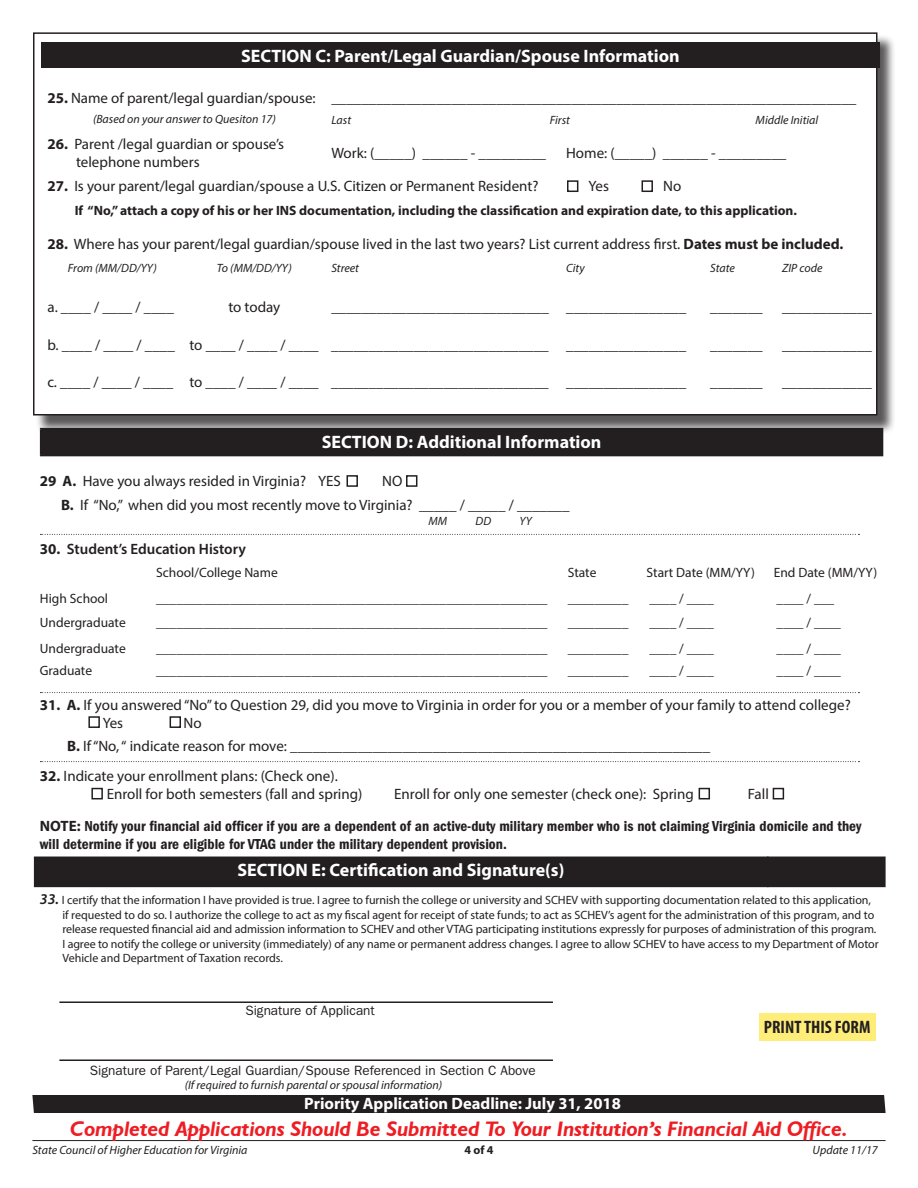
<style>
.page{position:relative;width:918px;height:1188px;background:#fff}
.page>*{position:absolute;margin:0;border:0;box-sizing:border-box;transform-origin:0 0}
.t1{font:italic 700 21px "Humanist 521 BT";color:#ee1d23}
.t2{font:700 18px "Myriad Pro";color:#fff}
.t3{font:700 condensed 18px "Myriad Pro";color:#231f20}
.t4{font:700 16.5px "Myriad Pro";color:#fff}
.t5{font:15px/18px "Myriad Pro";color:#231f20}
.t6{font:15px/18px "ITC Franklin Gothic Std Dm Cd";color:#231f20}
.t7{font:600 15px "Myriad Pro";color:#231f20}
.t8{font:13.5px "Myriad Pro";color:#231f20}
.t9{font:700 13.5px "Myriad Pro";color:#231f20}
.t10{font:13.5px "ITC Franklin Gothic Std";color:#231f20}
.t11{font:12px/14.4px "Myriad Pro";letter-spacing:-.005em;color:#231f20}
.t12{font:italic 12px "Myriad Pro";color:#231f20}
.t13{font:700 12px "Myriad Pro";color:#231f20}
.s1{font-weight:700}
.s2{font-family:"Myriad Pro";font-weight:700}
.s3{font-weight:600;font-style:italic;font-size:15px}
</style>
<div class="page">
<div style="left:35px;top:35px;width:861px;height:399px;background:#231f20;opacity:.75"></div>
<div style="left:34px;top:33px;width:843px;height:382px;background:#fff"></div>
<div style="left:33px;top:32px;width:845px;height:384px;border:2px solid #231f20"></div>
<div style="left:41px;top:42px;width:839px;height:26px;background:#231f20"></div>
<div style="left:34px;top:857px;width:852px;height:30px;background:#231f20"></div>
<hr style="left:767px;top:857px;width:2px;height:30px;background:#231f20">
<div style="left:41px;top:429px;width:842px;height:27px;background:#231f20"></div>
<hr style="left:40px;top:428px;width:843px;height:1px;background:#231f20">
<svg style="left:40px;top:429px;width:1px;height:26px"></svg>
<hr style="left:40px;top:455px;width:843px;height:1px;background:#231f20">
<hr style="left:32px;top:1140px;width:854px;height:1px;background:#231f20">
<div style="left:32px;top:1095px;width:854px;height:18px;background:#231f20"></div>
<div style="left:759px;top:1014px;width:116px;height:27px;background:#ffed7a"></div>
<div style="left:567px;top:180px;width:11px;height:12px;border:2px solid #231f20"></div>
<div style="left:642px;top:180px;width:11px;height:12px;border:2px solid #231f20"></div>
<div style="left:346px;top:475px;width:12px;height:12px;border:2px solid #231f20"></div>
<div style="left:406px;top:475px;width:11px;height:12px;border:2px solid #231f20"></div>
<div style="left:170px;top:716px;width:11px;height:12px;border:2px solid #231f20"></div>
<div style="left:91px;top:788px;width:12px;height:11px;border:2px solid #231f20"></div>
<div style="left:699px;top:788px;width:11px;height:11px;border:2px solid #231f20"></div>
<div style="left:88px;top:716px;width:12px;height:12px;border:2px solid #231f20"></div>
<div style="left:773px;top:788px;width:11px;height:11px;border:2px solid #231f20"></div>
<hr style="left:59px;top:1001px;width:494px;height:2px;background:#231f20">
<hr style="left:59px;top:1059px;width:494px;height:2px;background:#231f20">
<svg style="left:40px;top:534px;width:819px;height:1px"></svg>
<svg style="left:40px;top:692px;width:819px;height:1px"></svg>
<svg style="left:40px;top:761px;width:819px;height:1px"></svg>
<p class="t2" style="left:241px;top:44px;width:440px">SECTION C: Parent/Legal Guardian/Spouse Information</p>
<p class="t5" style="left:47px;top:89px;width:810px"><span class="s1">25.</span> Name of parent/legal guardian/spouse: ______________________________________________________________________</p>
<p class="t12" style="left:331px;top:113px;width:21px">Last</p>
<p class="t12" style="left:550px;top:113px;width:22px">First</p>
<p class="t12" style="left:756px;top:113px;width:64px">Middle Initial</p>
<p class="t5" style="left:76px;top:135px;width:210px;text-indent:-29px"><span class="s1">26.</span> Parent /legal guardian or spouse’s telephone numbers</p>
<p class="t5" style="left:331px;top:144px;width:216px">Work: (_____) ______ - _________</p>
<p class="t5" style="left:566px;top:144px;width:222px">Home: (_____) ______ - _________</p>
<p class="t5" style="left:47px;top:176px;width:493px"><span class="s1">27.</span> Is your parent/legal guardian/spouse a U.S. Citizen or Permanent Resident?</p>
<p class="t5" style="left:589px;top:177px;width:22px">Yes</p>
<p class="t5" style="left:663px;top:177px;width:20px">No</p>
<p class="t9" style="left:75px;top:201px;width:724px">If “No,” attach a copy of his or her INS documentation, including the classification and expiration date, to this application.</p>
<p class="t5" style="left:47px;top:235px;width:798px"><span class="s1">28.</span> Where has your parent/legal guardian/spouse lived in the last two years? List current address first. <span class="s1">Dates must be included.</span></p>
<p class="t12" style="left:68px;top:260px;width:90px">From (MM/DD/YY)</p>
<p class="t12" style="left:217px;top:260px;width:77px">To (MM/DD/YY)</p>
<p class="t12" style="left:331px;top:260px;width:29px">Street</p>
<p class="t12" style="left:566px;top:260px;width:20px">City</p>
<p class="t12" style="left:710px;top:260px;width:26px">State</p>
<p class="t12" style="left:782px;top:260px;width:42px">ZIP code</p>
<p class="t5" style="left:47px;top:298px;width:128px">a. ____ / ____ / ____</p>
<p class="t5" style="left:228px;top:298px;width:54px">to today</p>
<p class="t5" style="left:331px;top:298px;width:356px">_____________________________ ________________</p>
<p class="t5" style="left:710px;top:298px;width:54px">_______</p>
<p class="t5" style="left:782px;top:298px;width:91px">____________</p>
<p class="t5" style="left:47px;top:335px;width:640px">b. ____ / ____ / ____ to ____ / ____ / ____ _____________________________ ________________</p>
<p class="t5" style="left:710px;top:335px;width:54px">_______</p>
<p class="t5" style="left:782px;top:335px;width:91px">____________</p>
<p class="t5" style="left:47px;top:373px;width:640px">c. ____ / ____ / ____ to ____ / ____ / ____ _____________________________ ________________</p>
<p class="t5" style="left:710px;top:373px;width:54px">_______</p>
<p class="t5" style="left:782px;top:373px;width:91px">____________</p>
<p class="t12" style="left:93px;top:112px;width:184px">(Based on your answer to Quesiton 17)</p>
<p class="t2" style="left:322px;top:430px;width:281px">SECTION D: Additional Information</p>
<p class="t5" style="left:40px;top:472px;width:303px"><span class="s1">29 A.</span> Have you always resided in Virginia? YES</p>
<p class="t5" style="left:61px;top:469px;width:510px;line-height:23.2px;text-indent:321px">NO<br><span class="s1">B.</span> If “No,” when did you most recently move to Virginia? _____ / _____ / _______</p>
<p class="t7" style="left:40px;top:540px;width:208px"><span class="s1">30.</span> Student’s Education History</p>
<p class="t8" style="left:156px;top:565px;width:123px">School/College Name</p>
<p class="t8" style="left:568px;top:565px;width:30px">State</p>
<p class="t8" style="left:647px;top:565px;width:110px">Start Date (MM/YY)</p>
<p class="t8" style="left:774px;top:565px;width:105px">End Date (MM/YY)</p>
<p class="t8" style="left:40px;top:590px;width:70px">High School</p>
<p class="t8" style="left:156px;top:590px;width:393px">__________________________________________________________</p>
<p class="t8" style="left:568px;top:590px;width:62px">_________</p>
<p class="t8" style="left:649px;top:590px;width:66px">____ / ____</p>
<p class="t8" style="left:777px;top:590px;width:59px">____ / ___</p>
<p class="t8" style="left:40px;top:614px;width:87px">Undergraduate</p>
<p class="t8" style="left:156px;top:614px;width:393px">__________________________________________________________</p>
<p class="t8" style="left:568px;top:614px;width:62px">_________</p>
<p class="t8" style="left:649px;top:614px;width:66px">____ / ____</p>
<p class="t8" style="left:777px;top:614px;width:66px">____ / ____</p>
<p class="t8" style="left:40px;top:640px;width:87px">Undergraduate</p>
<p class="t8" style="left:156px;top:640px;width:393px">__________________________________________________________</p>
<p class="t8" style="left:568px;top:640px;width:62px">_________</p>
<p class="t8" style="left:649px;top:640px;width:66px">____ / ____</p>
<p class="t8" style="left:777px;top:640px;width:66px">____ / ____</p>
<p class="t8" style="left:40px;top:662px;width:54px">Graduate</p>
<p class="t8" style="left:156px;top:662px;width:393px">__________________________________________________________</p>
<p class="t8" style="left:568px;top:662px;width:62px">_________</p>
<p class="t8" style="left:649px;top:662px;width:66px">____ / ____</p>
<p class="t8" style="left:777px;top:662px;width:66px">____ / ____</p>
<p class="t5" style="left:103px;top:695px;width:749px;text-indent:-63px"><span class="s1">31. A.</span> If you answered“No”to Question 29, did you move to Virginia in order for you or a member of your family to attend college?<br>Yes</p>
<p class="t12" style="left:429px;top:513px;width:20px">MM</p>
<p class="t12" style="left:476px;top:513px;width:17px">DD</p>
<p class="t12" style="left:520px;top:513px;width:14px">YY</p>
<p class="t5" style="left:67px;top:711px;width:645px;line-height:23.2px;text-indent:116px">No<br><span class="s1">B.</span> If “No, “ indicate reason for move: ________________________________________________________</p>
<p class="t5" style="left:107px;top:767px;width:257px;text-indent:-67px"><span class="s1">32.</span> Indicate your enrollment plans: (Check one).<br>Enroll for both semesters (fall and spring)</p>
<p class="t5" style="left:394px;top:785px;width:301px">Enroll for only one semester (check one): Spring</p>
<p class="t5" style="left:748px;top:785px;width:22px">Fall</p>
<p class="t6" style="left:40px;top:817px;width:823px"><span class="s2">NOTE:</span> Notify your financial aid officer if you are a dependent of an active-duty military member who is not claiming Virginia domicile and they will determine if you are eligible for VTAG under the military dependent provision.</p>
<p class="t2" style="left:237px;top:858px;width:328px">SECTION E: Certification and Signature(s)</p>
<p class="t11" style="left:62px;top:893px;width:818px;text-indent:-23px"><span class="s3">33.</span> I certify that the information I have provided is true. I agree to furnish the college or university and SCHEV with supporting documentation related to this application, if requested to do so. I authorize the college to act as my fiscal agent for receipt of state funds; to act as SCHEV’s agent for the administration of this program, and to release requested financial aid and admission information to SCHEV and other VTAG participating institutions expressly for purposes of administration of this program.<br>I agree to notify the college or university (immediately) of any name or permanent address changes. I agree to allow SCHEV to have access to my Department of Motor Vehicle and Department of Taxation records.</p>
<p class="t10" style="left:245px;top:1003px;width:131px">Signature of Applicant</p>
<p class="t10" style="left:90px;top:1062px;width:447px">Signature of Parent/Legal Guardian/Spouse Referenced in Section C Above</p>
<p class="t12" style="left:185px;top:1078px;width:259px">(If required to furnish parental or spousal information)</p>
<p class="t3" style="left:764px;top:1016px;width:108px">PRINT THIS FORM</p>
<p class="t4" style="left:304px;top:1093px;width:318px">Priority Application Deadline: July 31, 2018</p>
<h1 class="t1" style="left:70px;top:1116px;width:779px">Completed Applications Should Be Submitted To Your Institution’s Financial Aid Office.</h1>
<p class="t12" style="left:32px;top:1143px;width:217px">State Council of Higher Education for Virginia</p>
<p class="t13" style="left:464px;top:1142px;width:31px">4 of 4</p>
<p class="t12" style="left:813px;top:1143px;width:67px">Update 11/17</p>
</div>
